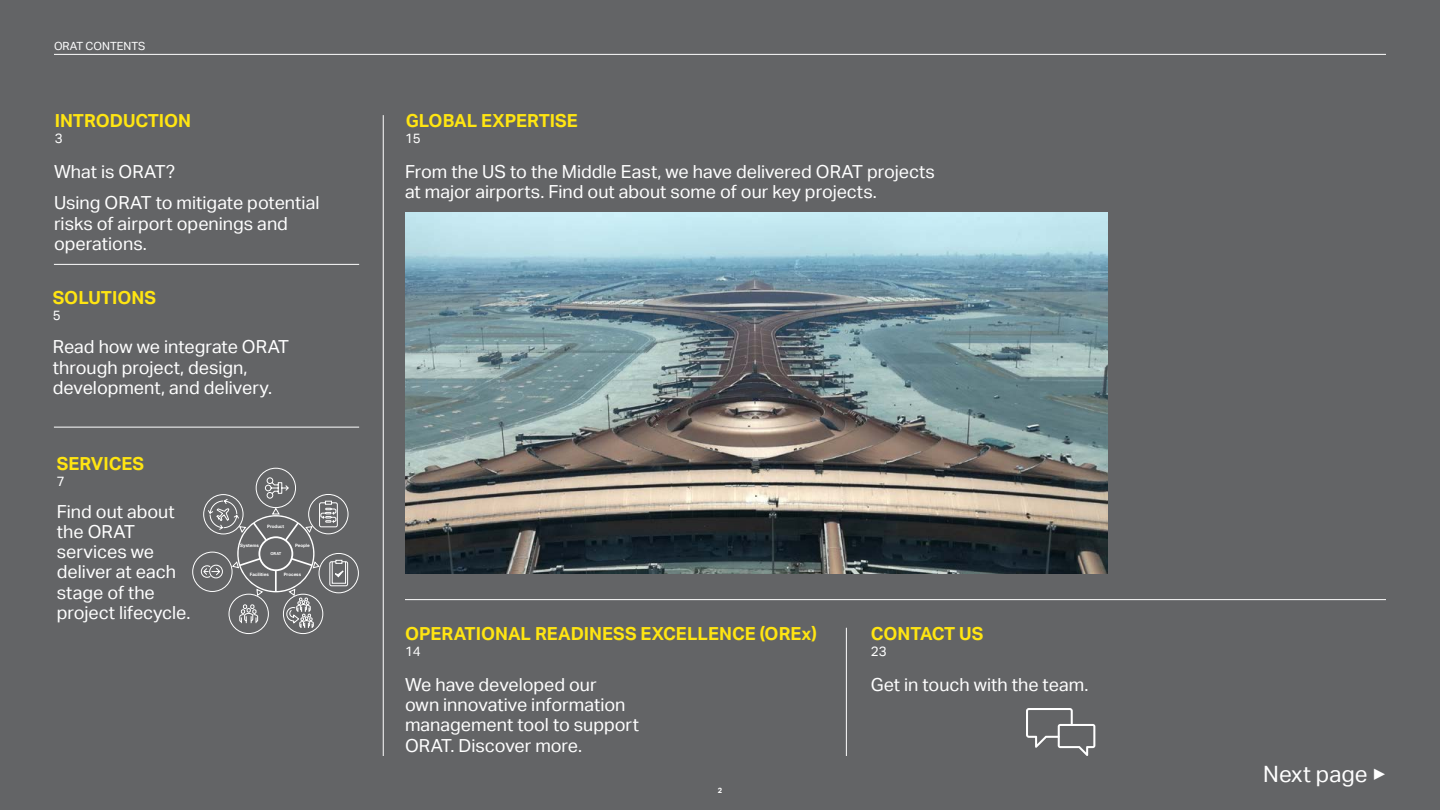
<style>
.page{position:relative;width:1440px;height:810px;background:#636466}
.page>*{position:absolute;margin:0;border:0;box-sizing:border-box;transform-origin:0 0}
.t1{font:22.5px "AECOM Sans";color:#fff}
.t2{font:18px/20.2px "AECOM Sans";color:#fff}
.t3{font:700 18px "AECOM Sans";color:#ffe512}
.t4{font:13.5px "AECOM Sans";color:#fff}
.t5{font:11.25px "AECOM Sans";color:#fff}
.t6{font:700 7.5px "AECOM Sans";color:#fff}
.t7{font:700 4.5px "AECOM Sans";letter-spacing:-.01em;color:#fff}
.t8{font:700 4.05px "AECOM Sans";color:#fff}
</style>
<div class="page">
<hr style="left:54px;top:264px;width:305px;height:1px;background:#fff">
<hr style="left:54px;top:427px;width:305px;height:1px;background:#fff">
<hr style="left:405px;top:599px;width:981px;height:1px;background:#fff">
<hr style="left:846px;top:628px;width:1px;height:128px;background:#fff">
<hr style="left:383px;top:115px;width:1px;height:641px;background:#fff">
<img style="left:405px;top:212px;width:703px;height:362px">
<div style="left:308px;top:494px;width:40px;height:40px;border:1px solid #fff;border-radius:50%"></div>
<div style="left:256px;top:468px;width:40px;height:40px;border:1px solid #fff;border-radius:50%"></div>
<div style="left:319px;top:553px;width:40px;height:40px;border:1px solid #fff;border-radius:50%"></div>
<div style="left:329px;top:561px;width:19px;height:25px;border:1px solid #fff;border-radius:2px"></div>
<div style="left:332px;top:561px;width:14px;height:23px;border:1px solid #fff"></div>
<div style="left:283px;top:594px;width:40px;height:40px;border:1px solid #fff;border-radius:50%"></div>
<div style="left:229px;top:594px;width:40px;height:40px;border:1px solid #fff;border-radius:50%"></div>
<div style="left:193px;top:552px;width:39px;height:40px;border:1px solid #fff;border-radius:50%"></div>
<svg style="left:201px;top:477px;width:144px;height:152px"></svg>
<div style="left:258px;top:536px;width:35px;height:35px;border:2px solid #fff;border-radius:50%"></div>
<hr style="left:54px;top:54px;width:1332px;height:1px;background:#fff">
<svg style="left:1026px;top:708px;width:69px;height:48px"></svg>
<p class="t5" style="left:54px;top:41px;width:93px">ORAT CONTENTS</p>
<p class="t3" style="left:55px;top:113px;width:138px">INTRODUCTION</p>
<p class="t4" style="left:55px;top:132px;width:9px">3</p>
<p class="t2" style="left:54px;top:157px;width:267px;line-height:31.5px">What is ORAT?<br>Using ORAT to mitigate potential</p>
<p class="t2" style="left:54px;top:214px;width:236px">risks of airport openings and operations.</p>
<p class="t3" style="left:53px;top:290px;width:105px">SOLUTIONS</p>
<p class="t4" style="left:53px;top:309px;width:9px">5</p>
<p class="t2" style="left:53px;top:338px;width:238px">Read how we integrate ORAT through project, design, development, and delivery.</p>
<p class="t3" style="left:57px;top:456px;width:89px">SERVICES</p>
<p class="t4" style="left:57px;top:475px;width:9px">7</p>
<p class="t2" style="left:57px;top:502px;width:135px">Find out about the ORAT services we deliver at each stage of the project lifecycle.</p>
<p class="t7" style="left:267px;top:525px;width:19px">Product</p>
<p class="t8" style="left:270px;top:552px;width:13px">ORAT</p>
<p class="t7" style="left:240px;top:544px;width:20px">Systems</p>
<p class="t7" style="left:250px;top:573px;width:20px">Facilities</p>
<p class="t7" style="left:284px;top:573px;width:19px">Process</p>
<p class="t7" style="left:295px;top:544px;width:16px">People</p>
<p class="t3" style="left:406px;top:113px;width:174px">GLOBAL EXPERTISE</p>
<p class="t4" style="left:405px;top:132px;width:17px">15</p>
<p class="t2" style="left:405px;top:162px;width:531px">From the US to the Middle East, we have delivered ORAT projects at major airports. Find out about some of our key projects.</p>
<p class="t3" style="left:405px;top:623px;width:413px">OPERATIONAL READINESS EXCELLENCE (OREx)</p>
<p class="t2" style="left:405px;top:675px;width:235px">We have developed our<br>own innovative information management tool to support<br>ORAT. Discover more.</p>
<p class="t4" style="left:405px;top:646px;width:17px">14</p>
<p class="t6" style="left:718px;top:787px;width:6px">2</p>
<p class="t3" style="left:871px;top:626px;width:114px">CONTACT US</p>
<p class="t4" style="left:871px;top:646px;width:17px">23</p>
<p class="t2" style="left:871px;top:675px;width:219px">Get in touch with the team.</p>
<p class="t1" style="left:1263px;top:761px;width:124px">Next page ▶</p>
</div>
